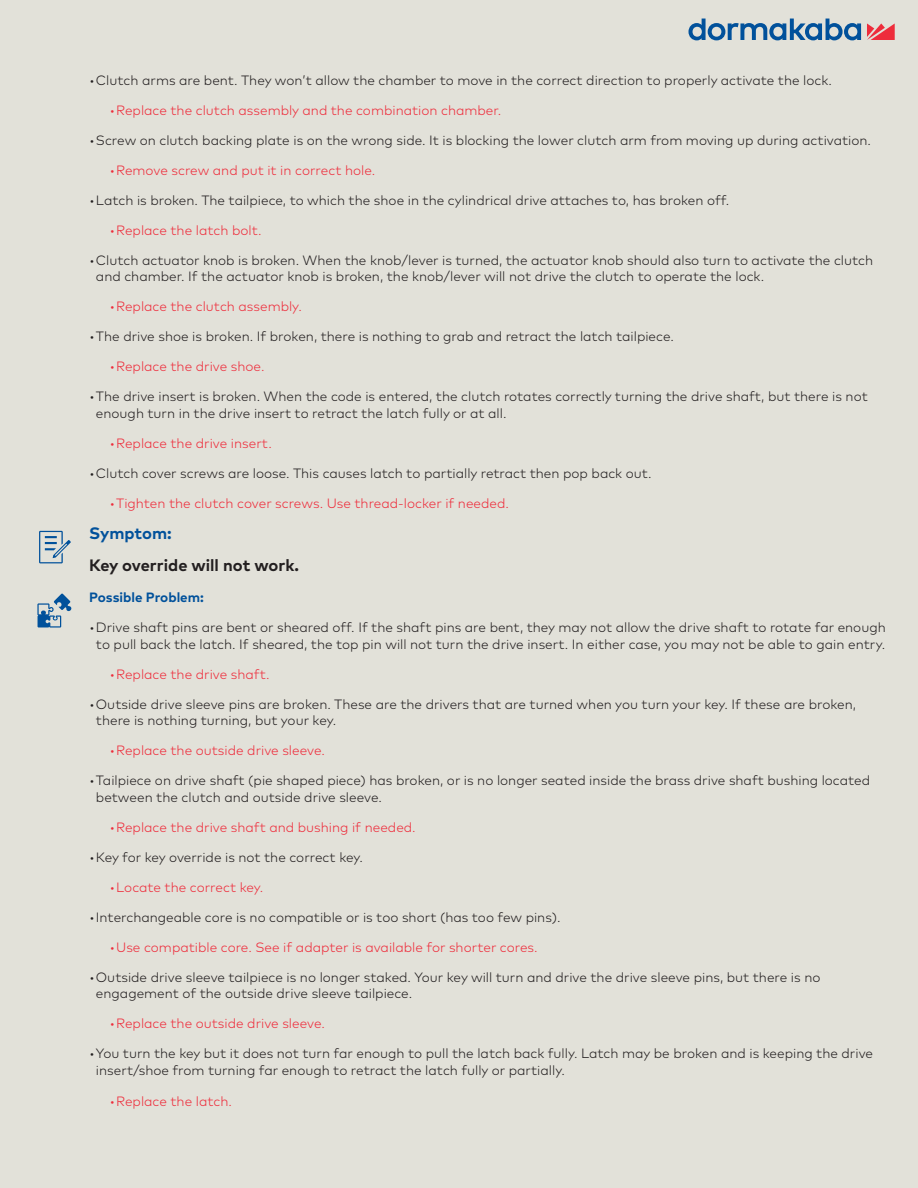
<style>
.page{position:relative;width:918px;height:1188px;background:#e2e1d9}
.page>*{position:absolute;margin:0;border:0;box-sizing:border-box;transform-origin:0 0}
.Body_Text_9pt_12pt_p{font:700 16.5px "Mark Pro";color:#231f20}
.Body_Text_9pt_12pt_p-2{font:700 16.5px "Mark Pro";color:#01519b}
.t1{font:300 13.5px/16.5px "Mark Pro";color:#231f20}
.t2{font:300 13.5px "Mark Pro";color:#ee2c3b}
.Body_Text_9pt_12pt_p-3{font:700 13.5px "Mark Pro";color:#01519b}
</style>
<div class="page">
<svg style="left:867px;top:23px;width:28px;height:17px"></svg>
<svg style="left:688px;top:19px;width:173px;height:21px"></svg>
<svg style="left:37px;top:593px;width:35px;height:35px"></svg>
<svg style="left:39px;top:531px;width:32px;height:32px"></svg>
<p class="t1" style="left:89px;top:71px;width:744px">•Clutch arms are bent. They won’t allow the chamber to move in the correct direction to properly activate the lock.</p>
<p class="t2" style="left:109px;top:100px;width:394px">•Replace the clutch assembly and the combination chamber.</p>
<p class="t1" style="left:89px;top:131px;width:783px">•Screw on clutch backing plate is on the wrong side. It is blocking the lower clutch arm from moving up during activation.</p>
<p class="t2" style="left:109px;top:160px;width:267px">•Remove screw and put it in correct hole.</p>
<p class="t1" style="left:89px;top:191px;width:642px">•Latch is broken. The tailpiece, to which the shoe in the cylindrical drive attaches to, has broken off.</p>
<p class="t2" style="left:109px;top:220px;width:154px">•Replace the latch bolt.</p>
<p class="t1" style="left:96px;top:251px;width:779px;text-indent:-7px">•Clutch actuator knob is broken. When the knob/lever is turned, the actuator knob should also turn to activate the clutch and chamber. If the actuator knob is broken, the knob/lever will not drive the clutch to operate the lock.</p>
<p class="t2" style="left:109px;top:297px;width:194px">•Replace the clutch assembly.</p>
<p class="t1" style="left:89px;top:327px;width:586px">•The drive shoe is broken. If broken, there is nothing to grab and retract the latch tailpiece.</p>
<p class="t2" style="left:109px;top:357px;width:157px">•Replace the drive shoe.</p>
<p class="t1" style="left:96px;top:387px;width:773px;text-indent:-7px">•The drive insert is broken. When the code is entered, the clutch rotates correctly turning the drive shaft, but there is not enough turn in the drive insert to retract the latch fully or at all.</p>
<p class="t2" style="left:109px;top:433px;width:164px">•Replace the drive insert.</p>
<p class="t1" style="left:89px;top:464px;width:564px">•Clutch cover screws are loose. This causes latch to partially retract then pop back out.</p>
<p class="t2" style="left:109px;top:493px;width:401px">•Tighten the clutch cover screws. Use thread-locker if needed.</p>
<p class="Body_Text_9pt_12pt_p-2" style="left:89px;top:521px;width:84px">Symptom:</p>
<p class="Body_Text_9pt_12pt_p" style="left:89px;top:553px;width:211px">Key override will not work.</p>
<p class="Body_Text_9pt_12pt_p-3" style="left:89px;top:587px;width:116px">Possible Problem:</p>
<p class="t1" style="left:89px;top:618px;width:798px;text-align:center">•Drive shaft pins are bent or sheared off. If the shaft pins are bent, they may not allow the drive shaft to rotate far enough to pull back the latch. If sheared, the top pin will not turn the drive insert. In either case, you may not be able to gain entry.</p>
<p class="t2" style="left:109px;top:664px;width:162px">•Replace the drive shaft.</p>
<p class="t1" style="left:96px;top:695px;width:762px;text-indent:-7px">•Outside drive sleeve pins are broken. These are the drivers that are turned when you turn your key. If these are broken, there is nothing turning, but your key.</p>
<p class="t2" style="left:109px;top:741px;width:217px">•Replace the outside drive sleeve.</p>
<p class="t1" style="left:96px;top:771px;width:776px;text-indent:-7px">•Tailpiece on drive shaft (pie shaped piece) has broken, or is no longer seated inside the brass drive shaft bushing located between the clutch and outside drive sleeve.</p>
<p class="t2" style="left:109px;top:817px;width:308px">•Replace the drive shaft and bushing if needed.</p>
<p class="t1" style="left:89px;top:848px;width:275px">•Key for key override is not the correct key.</p>
<p class="t2" style="left:109px;top:877px;width:155px">•Locate the correct key.</p>
<p class="t1" style="left:89px;top:908px;width:473px">•Interchangeable core is no compatible or is too short (has too few pins).</p>
<p class="t2" style="left:109px;top:937px;width:430px">•Use compatible core. See if adapter is available for shorter cores.</p>
<p class="t1" style="left:96px;top:968px;width:726px;text-indent:-7px">•Outside drive sleeve tailpiece is no longer staked. Your key will turn and drive the drive sleeve pins, but there is no engagement of the outside drive sleeve tailpiece.</p>
<p class="t2" style="left:109px;top:1014px;width:217px">•Replace the outside drive sleeve.</p>
<p class="t1" style="left:96px;top:1044px;width:779px;text-indent:-7px">•You turn the key but it does not turn far enough to pull the latch back fully. Latch may be broken and is keeping the drive insert/shoe from turning far enough to retract the latch fully or partially.</p>
<p class="t2" style="left:109px;top:1092px;width:124px">•Replace the latch.</p>
</div>
